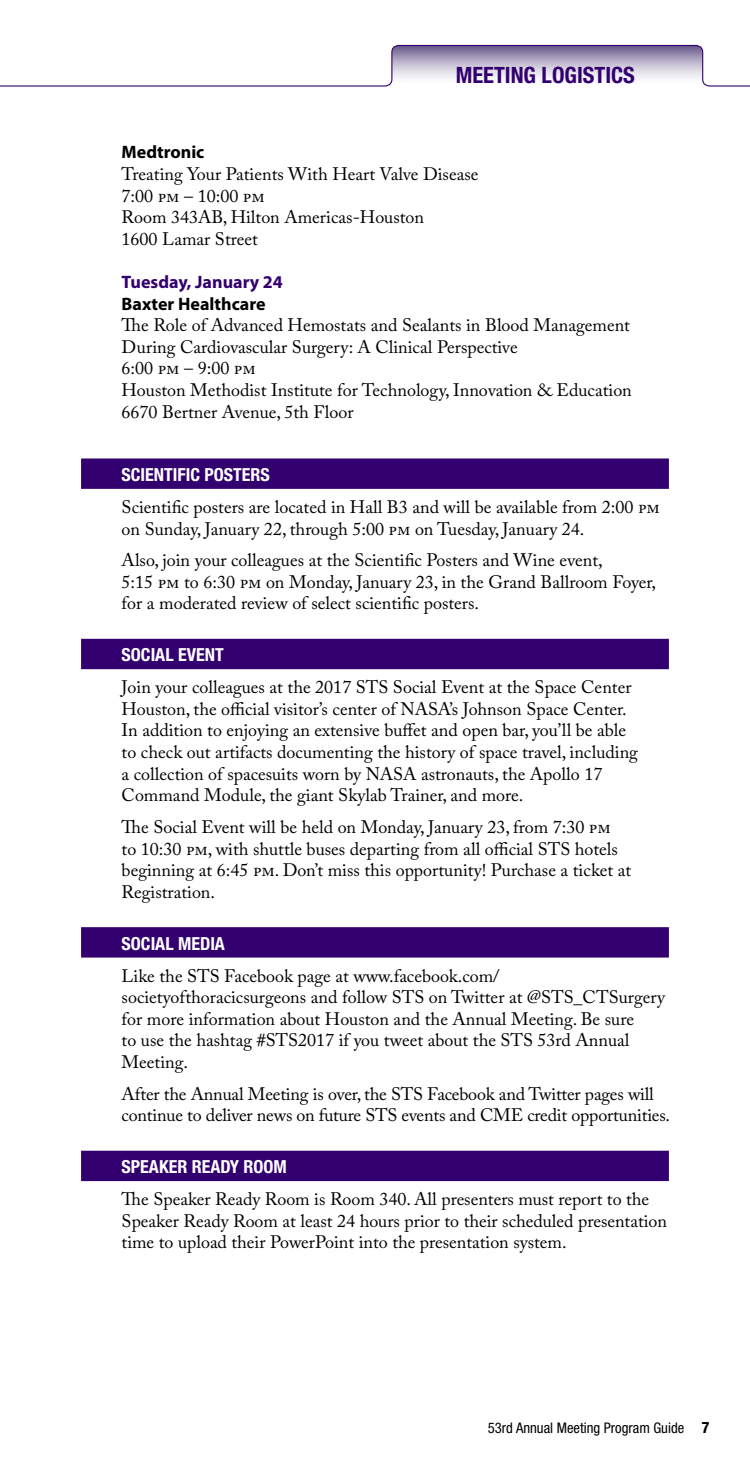
<style>
.page{position:relative;width:750px;height:1479px;background:#fff}
.page>*{position:absolute;margin:0;border:0;box-sizing:border-box;transform-origin:0 0}
.t1{font:700 condensed 22.5px "Helvetica Neue";color:#33006f}
.t2{font:18px/21.6px "Adobe Caslon Pro";color:#000}
.t3{font:700 condensed 18px "Helvetica Neue";color:#fff}
.t4{font:700 18px "Myriad Pro";color:#000}
.t5{font:700 18px "Myriad Pro";color:#33006f}
.t6{font:condensed 14.62px "Helvetica Neue";color:#000}
.s1{font-weight:700;font-size:15.75px}
</style>
<div class="page">
<svg style="left:0;top:45px;width:749px;height:41px"></svg>
<div style="left:81px;top:458px;width:587px;height:31px;background:#33006f"></div>
<div style="left:81px;top:638px;width:587px;height:31px;background:#33006f"></div>
<div style="left:81px;top:927px;width:587px;height:30px;background:#33006f"></div>
<div style="left:81px;top:1150px;width:587px;height:31px;background:#33006f"></div>
<p class="t1" style="left:455px;top:61px;width:181px">MEETING LOGISTICS</p>
<p class="t4" style="left:122px;top:142px;width:84px">Medtronic</p>
<p class="t2" style="left:122px;top:163px;width:358px">Treating Your Patients With Heart Valve Disease<br>7:00 pm – 10:00 pm<br>Room 343AB, Hilton Americas-Houston<br>1600 Lamar Street</p>
<p class="t5" style="left:122px;top:272px;width:163px">Tuesday, January 24</p>
<p class="t4" style="left:122px;top:293px;width:145px">Baxter Healthcare</p>
<p class="t2" style="left:122px;top:314px;width:511px">The Role of Advanced Hemostats and Sealants in Blood Management During Cardiovascular Surgery: A Clinical Perspective<br>6:00 pm – 9:00 pm<br>Houston Methodist Institute for Technology, Innovation &amp; Education 6670 Bertner Avenue, 5th Floor</p>
<p class="t3" style="left:122px;top:464px;width:150px">SCIENTIFIC POSTERS</p>
<p class="t2" style="left:122px;top:496px;width:539px">Scientific posters are located in Hall B3 and will be available from 2:00 pm on Sunday, January 22, through 5:00 pm on Tuesday, January 24.</p>
<p class="t2" style="left:122px;top:549px;width:536px">Also, join your colleagues at the Scientific Posters and Wine event,<br>5:15 pm to 6:30 pm on Monday, January 23, in the Grand Ballroom Foyer, for a moderated review of select scientific posters.</p>
<p class="t3" style="left:122px;top:644px;width:103px">SOCIAL EVENT</p>
<p class="t2" style="left:122px;top:676px;width:517px">Join your colleagues at the 2017 STS Social Event at the Space Center Houston, the official visitor’s center of NASA’s Johnson Space Center.<br>In addition to enjoying an extensive buffet and open bar, you’ll be able to check out artifacts documenting the history of space travel, including a collection of spacesuits worn by NASA astronauts, the Apollo 17<br>Command Module, the giant Skylab Trainer, and more.</p>
<p class="t2" style="left:122px;top:816px;width:511px">The Social Event will be held on Monday, January 23, from 7:30 pm<br>to 10:30 pm, with shuttle buses departing from all official STS hotels beginning at 6:45 pm. Don’t miss this opportunity! Purchase a ticket at Registration.</p>
<p class="t3" style="left:122px;top:932px;width:105px">SOCIAL MEDIA</p>
<p class="t2" style="left:122px;top:964px;width:544px">Like the STS Facebook page at www.facebook.com/ societyofthoracicsurgeons and follow STS on Twitter at @STS_CTSurgery for more information about Houston and the Annual Meeting. Be sure<br>to use the hashtag #STS2017 if you tweet about the STS 53rd Annual Meeting.</p>
<p class="t2" style="left:122px;top:1082px;width:547px">After the Annual Meeting is over, the STS Facebook and Twitter pages will continue to deliver news on future STS events and CME credit opportunities.</p>
<p class="t3" style="left:122px;top:1155px;width:167px">SPEAKER READY ROOM</p>
<p class="t2" style="left:122px;top:1187px;width:546px">The Speaker Ready Room is Room 340. All presenters must report to the<br>Speaker Ready Room at least 24 hours prior to their scheduled presentation time to upload their PowerPoint into the presentation system.</p>
<p class="t6" style="left:487px;top:1419px;width:223px">53rd Annual Meeting Program Guide <span class="s1">7</span></p>
</div>
